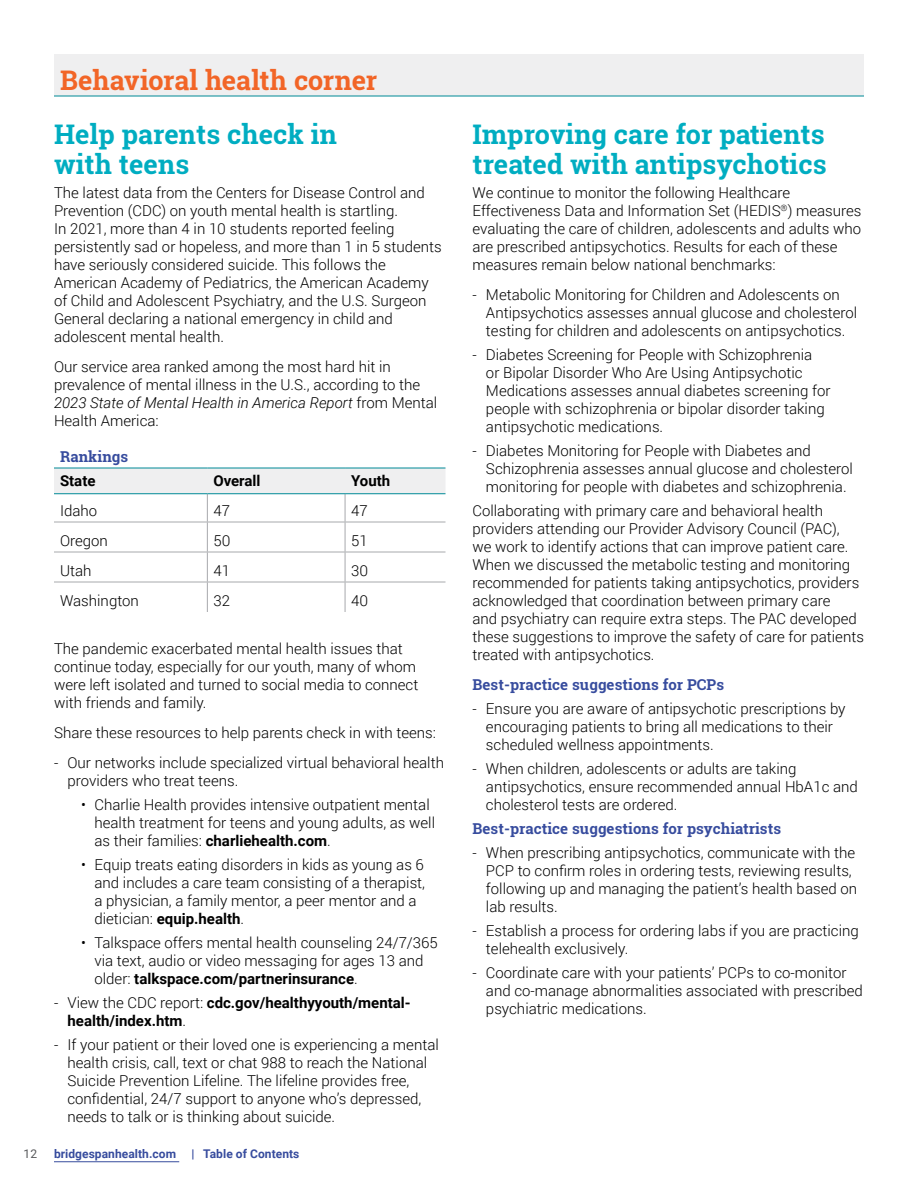
<style>
.page{position:relative;width:918px;height:1188px;background:#fff}
.page>*{position:absolute;margin:0;border:0;box-sizing:border-box;transform-origin:0 0}
.t1{font:700 27px/30px "Roboto Slab";letter-spacing:.005em;color:#00adc1}
.t2{font:700 27px "Roboto Slab";letter-spacing:-.005em;color:#f26527}
.t3{font:300 15px/18px "Roboto";color:#000}
.t4{font:700 15px/18px "Roboto";color:#000}
.t5{font:700 15px "Roboto Slab";letter-spacing:.005em;color:#374c9e}
.t6{font:700 12px "Roboto";letter-spacing:.005em;color:#374c9e}
.t7{font:12px "Roboto";color:#58595b}
.s1{font-style:italic}
.s2{font-weight:700}
.s3{font-weight:300}
</style>
<div class="page">
<hr style="left:54px;top:1161px;width:125px;height:1px;background:#374c9e">
<hr style="left:207px;top:522px;width:1px;height:30px;background:#a7a9ac">
<hr style="left:345px;top:522px;width:1px;height:30px;background:#a7a9ac">
<hr style="left:207px;top:552px;width:1px;height:30px;background:#a7a9ac">
<hr style="left:345px;top:552px;width:1px;height:30px;background:#a7a9ac">
<hr style="left:207px;top:582px;width:1px;height:30px;background:#a7a9ac">
<hr style="left:345px;top:582px;width:1px;height:30px;background:#a7a9ac">
<svg style="left:54px;top:468px;width:392px;height:54px"></svg>
<hr style="left:54px;top:493px;width:153px;height:1px;background:#008a97">
<hr style="left:207px;top:493px;width:138px;height:1px;background:#008a97">
<hr style="left:345px;top:493px;width:100px;height:1px;background:#008a97">
<hr style="left:54px;top:522px;width:153px;height:1px;background:#a7a9ac">
<hr style="left:207px;top:522px;width:138px;height:1px;background:#a7a9ac">
<hr style="left:345px;top:522px;width:100px;height:1px;background:#a7a9ac">
<hr style="left:54px;top:552px;width:153px;height:1px;background:#a7a9ac">
<hr style="left:207px;top:552px;width:138px;height:1px;background:#a7a9ac">
<hr style="left:345px;top:552px;width:100px;height:1px;background:#a7a9ac">
<hr style="left:54px;top:582px;width:153px;height:1px;background:#a7a9ac">
<hr style="left:207px;top:582px;width:138px;height:1px;background:#a7a9ac">
<hr style="left:345px;top:582px;width:100px;height:1px;background:#a7a9ac">
<div style="left:54px;top:54px;width:810px;height:42px;background:#efeff0"></div>
<hr style="left:54px;top:96px;width:405px;height:1px;background:#008a97">
<hr style="left:459px;top:96px;width:405px;height:1px;background:#008a97">
<h1 class="t2" style="left:60px;top:62px;width:319px">Behavioral health corner</h1>
<h1 class="t1" style="left:54px;top:119px;width:284px">Help parents check in with teens</h1>
<p class="t3" style="left:54px;top:183px;width:389px">The latest data from the Centers for Disease Control and Prevention (CDC) on youth mental health is startling.<br>In 2021, more than 4 in 10 students reported feeling persistently sad or hopeless, and more than 1 in 5 students have seriously considered suicide. This follows the American Academy of Pediatrics, the American Academy of Child and Adolescent Psychiatry, and the U.S. Surgeon General declaring a national emergency in child and adolescent mental health.</p>
<p class="t3" style="left:54px;top:357px;width:385px">Our service area ranked among the most hard hit in prevalence of mental illness in the U.S., according to the <span class="s1">2023 State of Mental Health in America Report</span> from Mental Health America:</p>
<p class="t5" style="left:60px;top:446px;width:70px">Rankings</p>
<p class="t4" style="left:60px;top:471px;width:37px">State</p>
<p class="t4" style="left:213px;top:471px;width:49px">Overall</p>
<p class="t4" style="left:351px;top:471px;width:41px">Youth</p>
<p class="t3" style="left:60px;top:501px;width:39px">Idaho</p>
<p class="t3" style="left:213px;top:501px;width:18px">47</p>
<p class="t3" style="left:351px;top:501px;width:18px">47</p>
<p class="t3" style="left:60px;top:531px;width:49px">Oregon</p>
<p class="t3" style="left:213px;top:531px;width:19px">50</p>
<p class="t3" style="left:351px;top:531px;width:18px">51</p>
<p class="t3" style="left:60px;top:561px;width:33px">Utah</p>
<p class="t3" style="left:213px;top:561px;width:18px">41</p>
<p class="t3" style="left:351px;top:561px;width:19px">30</p>
<p class="t3" style="left:60px;top:591px;width:80px">Washington</p>
<p class="t3" style="left:213px;top:591px;width:18px">32</p>
<p class="t3" style="left:351px;top:591px;width:19px">40</p>
<p class="t3" style="left:54px;top:639px;width:366px">The pandemic exacerbated mental health issues that continue today, especially for our youth, many of whom were left isolated and turned to social media to connect with friends and family.</p>
<p class="t3" style="left:54px;top:723px;width:384px">Share these resources to help parents check in with teens:</p>
<p class="t3" style="left:68px;top:753px;width:378px;text-indent:-14px">- Our networks include specialized virtual behavioral health providers who treat teens.</p>
<p class="t3" style="left:95px;top:795px;width:342px;text-indent:-13px">• Charlie Health provides intensive outpatient mental health treatment for teens and young adults, as well as their families: <span class="s2">charliehealth.com</span>.</p>
<p class="t3" style="left:95px;top:855px;width:332px;text-indent:-14px">• Equip treats eating disorders in kids as young as 6 and includes a care team consisting of a therapist, a physician, a family mentor, a peer mentor and a dietician: <span class="s2">equip.health</span>.</p>
<p class="t3" style="left:95px;top:933px;width:345px;text-indent:-14px">• Talkspace offers mental health counseling 24/7/365 via text, audio or video messaging for ages 13 and older: <span class="s2">talkspace.com/partnerinsurance</span>.</p>
<p class="t4" style="left:68px;top:993px;width:345px;text-indent:-14px"><span class="s3">- View the CDC report:</span> cdc.gov/healthyyouth/mental&shy;health/index.htm<span class="s3">.</span></p>
<p class="t3" style="left:68px;top:1035px;width:373px;text-indent:-14px">- If your patient or their loved one is experiencing a mental health crisis, call, text or chat 988 to reach the National Suicide Prevention Lifeline. The lifeline provides free, confidential, 24/7 support to anyone who’s depressed, needs to talk or is thinking about suicide.</p>
<p class="t7" style="left:24px;top:1145px;width:15px">12</p>
<p class="t6" style="left:54px;top:1145px;width:124px">bridgespanhealth.com</p>
<p class="t6" style="left:191px;top:1145px;width:110px">| Table of Contents</p>
<h1 class="t1" style="left:473px;top:119px;width:356px">Improving care for patients treated with antipsychotics</h1>
<p class="t3" style="left:472px;top:183px;width:391px">We continue to monitor the following Healthcare Effectiveness Data and Information Set (HEDIS<sup>®</sup>) measures evaluating the care of children, adolescents and adults who are prescribed antipsychotics. Results for each of these measures remain below national benchmarks:</p>
<p class="t3" style="left:486px;top:285px;width:373px;text-indent:-14px">- Metabolic Monitoring for Children and Adolescents on<br>Antipsychotics assesses annual glucose and cholesterol testing for children and adolescents on antipsychotics.</p>
<p class="t3" style="left:486px;top:345px;width:346px;text-indent:-14px">- Diabetes Screening for People with Schizophrenia<br>or Bipolar Disorder Who Are Using Antipsychotic Medications assesses annual diabetes screening for people with schizophrenia or bipolar disorder taking antipsychotic medications.</p>
<p class="t3" style="left:486px;top:441px;width:368px;text-indent:-14px">- Diabetes Monitoring for People with Diabetes and<br>Schizophrenia assesses annual glucose and cholesterol monitoring for people with diabetes and schizophrenia.</p>
<p class="t3" style="left:472px;top:501px;width:393px">Collaborating with primary care and behavioral health providers attending our Provider Advisory Council (PAC),<br>we work to identify actions that can improve patient care.<br>When we discussed the metabolic testing and monitoring recommended for patients taking antipsychotics, providers acknowledged that coordination between primary care<br>and psychiatry can require extra steps. The PAC developed these suggestions to improve the safety of care for patients treated with antipsychotics.</p>
<p class="t5" style="left:472px;top:674px;width:253px">Best-practice suggestions for PCPs</p>
<p class="t3" style="left:486px;top:699px;width:361px;text-indent:-14px">- Ensure you are aware of antipsychotic prescriptions by encouraging patients to bring all medications to their scheduled wellness appointments.</p>
<p class="t3" style="left:486px;top:759px;width:373px;text-indent:-14px">- When children, adolescents or adults are taking antipsychotics, ensure recommended annual HbA1c and cholesterol tests are ordered.</p>
<p class="t5" style="left:472px;top:818px;width:310px">Best-practice suggestions for psychiatrists</p>
<p class="t3" style="left:486px;top:843px;width:373px;text-indent:-14px">- When prescribing antipsychotics, communicate with the PCP to confirm roles in ordering tests, reviewing results, following up and managing the patient’s health based on lab results.</p>
<p class="t3" style="left:486px;top:921px;width:374px;text-indent:-14px">- Establish a process for ordering labs if you are practicing telehealth exclusively.</p>
<p class="t3" style="left:486px;top:963px;width:378px;text-indent:-14px">- Coordinate care with your patients’ PCPs to co-monitor and co-manage abnormalities associated with prescribed psychiatric medications.</p>
</div>
